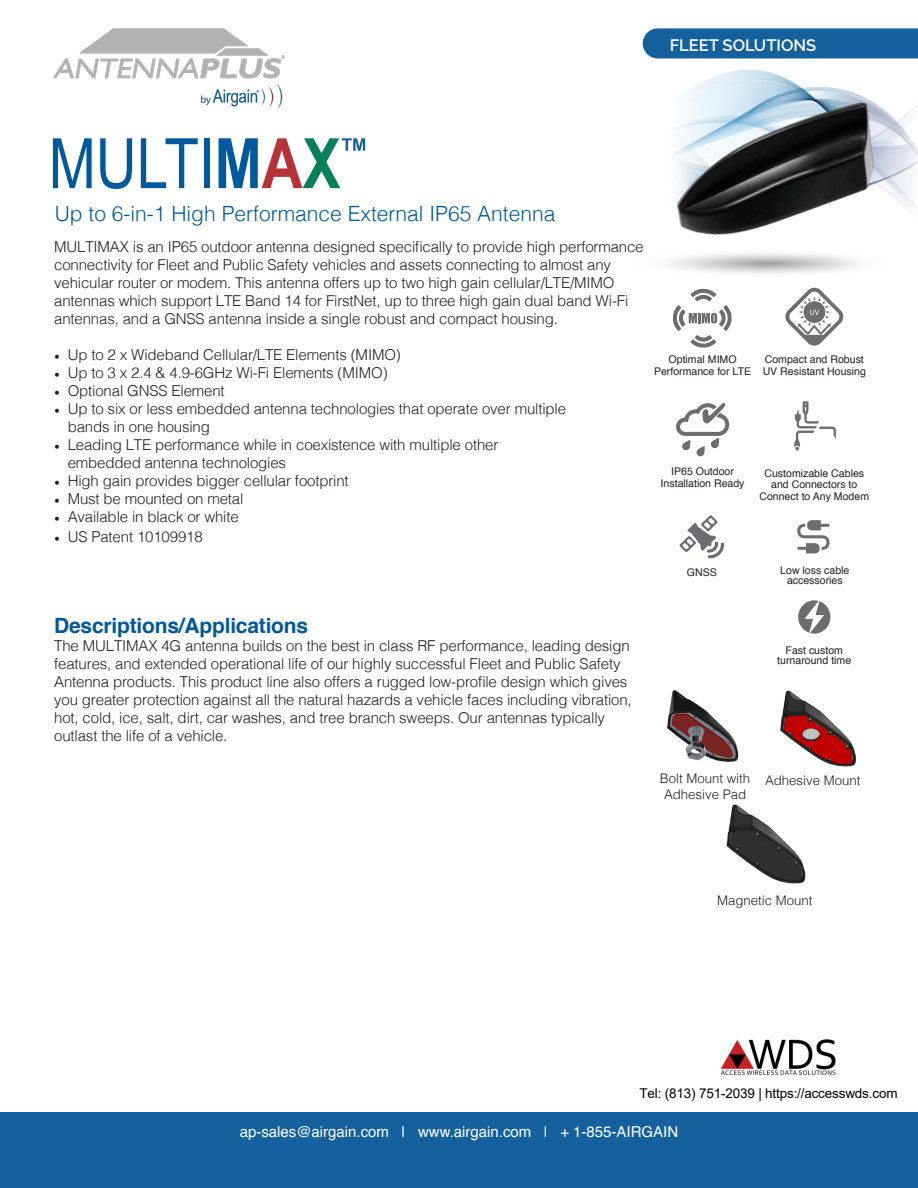
<style>
.page{position:relative;width:918px;height:1188px;background:#fff}
.page>*{position:absolute;margin:0;border:0;box-sizing:border-box;transform-origin:0 0}
.t1{font:300 21px "Helvetica";color:#00589b}
.t2{font:700 21px "Helvetica";letter-spacing:-.01em;color:#00589b}
.t3{font:600 16.5px "Raleway";color:#fff}
.t4{font:300 15px/18px "Helvetica";letter-spacing:-.01em;color:#231f20}
.t5{font:15px "Helvetica";color:#fff}
.t6{font:13.5px "Arial";letter-spacing:-.015em;color:#020303}
.t7{font:300 13.2px/15.9px "Helvetica";color:#231f20;text-align:center}
.t8{font:10.5px/9.9px "Helvetica";color:#231f20;text-align:center}
.s1{font-family:"Minion Pro";font-weight:400}
</style>
<div class="page">
<svg style="left:643px;top:28px;width:275px;height:31px"></svg>
<div style="left:0;top:1112px;width:918px;height:76px;background:#15619d"></div>
<img style="left:54px;top:28px;width:230px;height:81px">
<img style="left:681px;top:106px;width:237px;height:168px">
<img style="left:668px;top:69px;width:222px;height:199px">
<svg style="left:676px;top:403px;width:53px;height:53px"></svg>
<svg style="left:673px;top:288px;width:59px;height:60px"></svg>
<svg style="left:797px;top:520px;width:33px;height:33px"></svg>
<svg style="left:785px;top:287px;width:59px;height:59px"></svg>
<svg style="left:794px;top:401px;width:42px;height:50px"></svg>
<svg style="left:679px;top:515px;width:45px;height:44px"></svg>
<svg style="left:798px;top:600px;width:32px;height:34px"></svg>
<svg style="left:53px;top:138px;width:39px;height:50px"></svg>
<svg style="left:100px;top:138px;width:32px;height:51px"></svg>
<svg style="left:141px;top:138px;width:57px;height:50px"></svg>
<div style="left:204px;top:138px;width:6px;height:50px;background:#00599b"></div>
<svg style="left:219px;top:138px;width:146px;height:50px"></svg>
<img style="left:726px;top:804px;width:80px;height:80px">
<img style="left:667px;top:690px;width:189px;height:77px">
<img style="left:720px;top:1039px;width:116px;height:36px">
<p class="t3" style="left:670px;top:36px;width:148px">FLEET SOLUTIONS</p>
<p class="t1" style="left:55px;top:195px;width:502px">Up to 6-in-1 High Performance External IP65 Antenna</p>
<p class="t4" style="left:54px;top:237px;width:591px">MULTIMAX is an IP65 outdoor antenna designed specifically to provide high performance connectivity for Fleet and Public Safety vehicles and assets connecting to almost any vehicular router or modem. This antenna offers up to two high gain cellular/LTE/MIMO antennas which support LTE Band 14 for FirstNet, up to three high gain dual band Wi-Fi antennas, and a GNSS antenna inside a single robust and compact housing.</p>
<p class="t4" style="left:54px;top:345px;width:348px"><span class="s1">•</span> Up to 2 x Wideband Cellular/LTE Elements (MIMO)</p>
<p class="t4" style="left:54px;top:363px;width:335px"><span class="s1">•</span> Up to 3 x 2.4 &amp; 4.9-6GHz Wi-Fi Elements (MIMO)</p>
<p class="t4" style="left:54px;top:381px;width:172px"><span class="s1">•</span> Optional GNSS Element</p>
<p class="t4" style="left:54px;top:399px;width:513px"><span class="s1">•</span> Up to six or less embedded antenna technologies that operate over multiple</p>
<p class="t4" style="left:68px;top:417px;width:144px">bands in one housing</p>
<p class="t4" style="left:54px;top:435px;width:446px"><span class="s1">•</span> Leading LTE performance while in coexistence with multiple other</p>
<p class="t4" style="left:68px;top:453px;width:220px">embedded antenna technologies</p>
<p class="t4" style="left:54px;top:471px;width:296px"><span class="s1">•</span> High gain provides bigger cellular footprint</p>
<p class="t4" style="left:54px;top:489px;width:191px"><span class="s1">•</span> Must be mounted on metal</p>
<p class="t4" style="left:54px;top:507px;width:186px"><span class="s1">•</span> Available in black or white</p>
<p class="t4" style="left:54px;top:526px;width:150px"><span class="s1">•</span> US Patent 10109918</p>
<p class="t8" style="left:669px;top:355px;width:70px">Optimal MIMO</p>
<p class="t8" style="left:654px;top:367px;width:99px">Performance for LTE</p>
<p class="t8" style="left:765px;top:355px;width:101px">Compact and Robust</p>
<p class="t8" style="left:763px;top:367px;width:105px">UV Resistant Housing</p>
<p class="t8" style="left:671px;top:466px;width:64px">IP65 Outdoor</p>
<p class="t8" style="left:661px;top:478px;width:85px">Installation Ready</p>
<p class="t8" style="left:764px;top:468px;width:101px">Customizable Cables</p>
<p class="t8" style="left:771px;top:480px;width:88px">and Connectors to</p>
<p class="t8" style="left:759px;top:492px;width:111px">Connect to Any Modem</p>
<p class="t8" style="left:687px;top:567px;width:31px">GNSS</p>
<p class="t8" style="left:780px;top:566px;width:71px">Low loss cable accessories</p>
<p class="t2" style="left:54px;top:608px;width:256px">Descriptions/Applications</p>
<p class="t4" style="left:54px;top:635px;width:579px">The MULTIMAX 4G antenna builds on the best in class RF performance, leading design features, and extended operational life of our highly successful Fleet and Public Safety Antenna products. This product line also offers a rugged low-profile design which gives you greater protection against all the natural hazards a vehicle faces including vibration, hot, cold, ice, salt, dirt, car washes, and tree branch sweeps. Our antennas typically outlast the life of a vehicle.</p>
<p class="t8" style="left:777px;top:646px;width:75px">Fast custom turnaround time</p>
<p class="t7" style="left:660px;top:769px;width:92px">Bolt Mount with<br>Adhesive Pad</p>
<p class="t7" style="left:765px;top:771px;width:97px">Adhesive Mount</p>
<p class="t7" style="left:717px;top:891px;width:97px">Magnetic Mount</p>
<p class="t6" style="left:640px;top:1084px;width:259px">Tel: (813) 751-2039 | https://accesswds.com</p>
<p class="t5" style="left:240px;top:1120px;width:440px">ap-sales@airgain.com | www.airgain.com | + 1-855-AIRGAIN</p>
</div>
